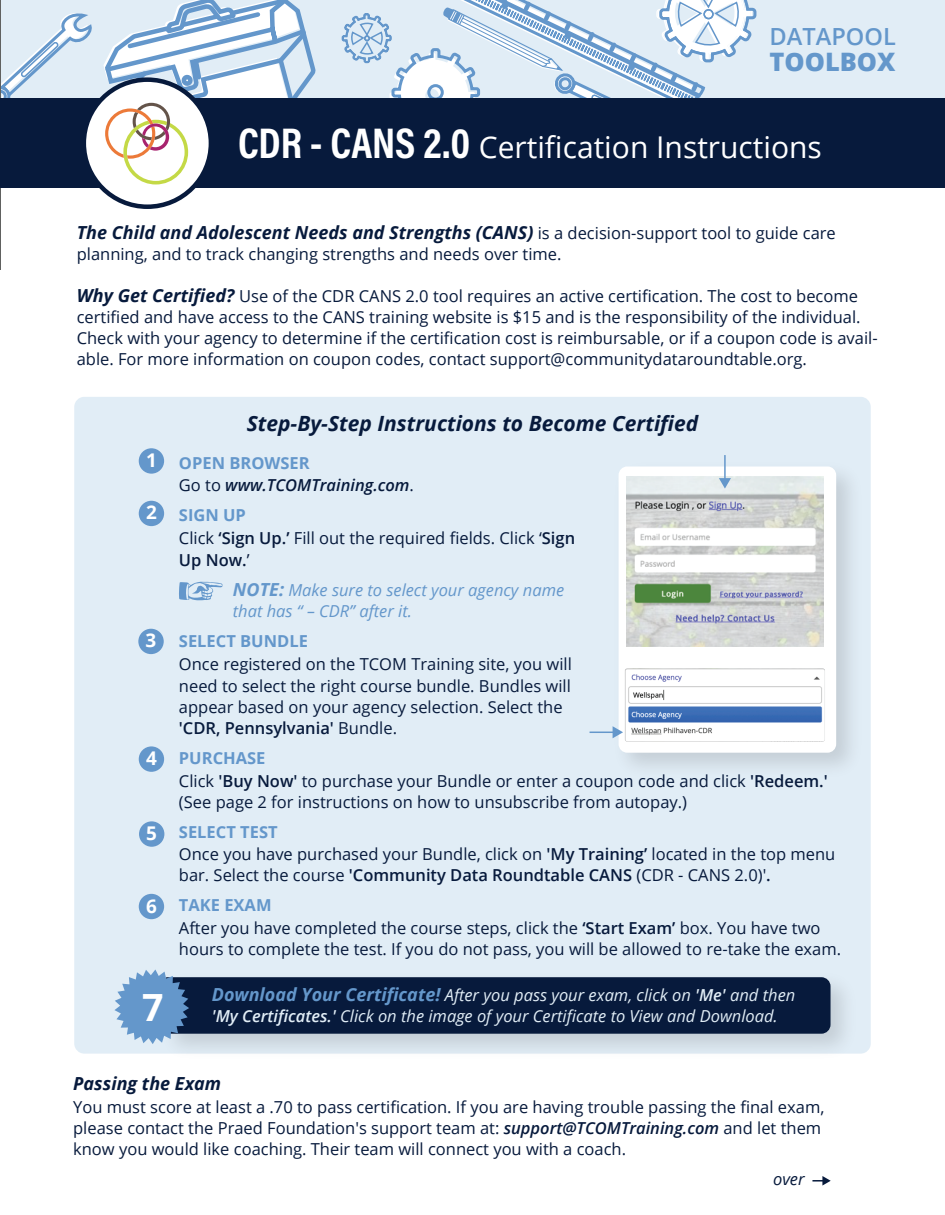
<style>
.page{position:relative;width:945px;height:1215px;background:#fff}
.page>*{position:absolute;margin:0;border:0;box-sizing:border-box;transform-origin:0 0}
.t1{font:700 37.5px "Open Sans";color:#fff}
.t2{font:30px "Open Sans";color:#fff}
.t3{font:800 25.35px "Open Sans";color:#6497cb}
.t4{font:600 23.55px "Open Sans";color:#6497cb}
.t5{font:italic 700 21px "Open Sans";color:#071a3c}
.t6{font:700 18.9px "Open Sans";color:#fff}
.t7{font:italic 700 18px "Open Sans";color:#071a3c}
.t8{font:16.5px/21px "Open Sans";color:#071a3c}
.t9{font:italic 16.5px "Open Sans";color:#e1edf6}
.t10{font:italic 16.5px/21px "Open Sans";color:#6497cb}
.t11{font:italic 600 16.5px/22.5px "Open Sans";color:#071a3c}
.t12{font:700 16.5px "Open Sans";color:#6497cb}
.t13{font:italic 16.5px "Open Sans";color:#071a3c}
.s1{font-family:"Acumin Pro Cond";font-weight:700;font-size:43.35px}
.s2{font-weight:400;font-style:normal;font-size:16.5px}
.s3{font-weight:700;font-style:italic;font-size:18px}
.s4{font-weight:700;font-style:normal;color:#6497cb}
.s5{font-weight:400;font-style:normal}
.s6{font-weight:700;color:#6497cb}
.s7{font-weight:600}
.s8{font-weight:700;font-size:18px}
.s9{font-weight:700;font-size:18px;color:#6497cb}
.s10{font-weight:600;font-style:italic}
</style>
<div class="page">
<div style="left:74px;top:397px;width:797px;height:657px;background:#e1edf6;border-radius:10px"></div>
<img style="left:612px;top:471px;width:239px;height:296px">
<div style="left:619px;top:466px;width:217px;height:287px;background:#fff;border-radius:9px"></div>
<div style="left:139px;top:448px;width:25px;height:26px;background:#6497cb;border-radius:50%"></div>
<img style="left:154px;top:969px;width:710px;height:85px">
<svg style="left:114px;top:970px;width:717px;height:74px"></svg>
<div style="left:139px;top:894px;width:25px;height:25px;background:#6497cb;border-radius:50%"></div>
<div style="left:139px;top:821px;width:25px;height:26px;background:#6497cb;border-radius:50%"></div>
<div style="left:139px;top:746px;width:25px;height:26px;background:#6497cb;border-radius:50%"></div>
<div style="left:138px;top:629px;width:26px;height:25px;background:#6497cb;border-radius:50%"></div>
<div style="left:139px;top:501px;width:25px;height:25px;background:#6497cb;border-radius:50%"></div>
<svg style="left:812px;top:1176px;width:19px;height:10px"></svg>
<img style="left:627px;top:476px;width:196px;height:170px">
<svg style="left:179px;top:582px;width:44px;height:19px"></svg>
<hr style="left:724px;top:455px;width:2px;height:25px;background:#6497cb">
<svg style="left:719px;top:478px;width:12px;height:11px"></svg>
<img style="left:625px;top:668px;width:200px;height:74px">
<svg style="left:590px;top:726px;width:33px;height:12px"></svg>
<div style="left:0;top:0;width:945px;height:143px;background:#e1edf6"></div>
<svg style="left:341px;top:0;width:416px;height:98px"></svg>
<svg style="left:1px;top:13px;width:91px;height:85px"></svg>
<hr style="left:0;top:0;width:1px;height:270px;background:#606160">
<div style="left:0;top:98px;width:945px;height:90px;background:#071a3c"></div>
<svg style="left:84px;top:80px;width:127px;height:127px;fill:#fff"></svg>
<svg style="left:102px;top:0;width:214px;height:185px"></svg>
<h3 class="t4" style="left:770px;top:21px;width:128px">DATAPOOL</h3>
<h3 class="t3" style="left:770px;top:42px;width:128px">TOOLBOX</h3>
<h2 class="t2" style="left:238px;top:127px;width:585px"><span class="s1">CDR - CANS 2.0</span> Certification Instructions</h2>
<p class="t7" style="left:77px;top:220px;width:761px">The Child and Adolescent Needs and Strengths (CANS) <span class="s2">is a decision-support tool to guide care</span></p>
<p class="t8" style="left:77px;top:244px;width:486px">planning, and to track changing strengths and needs over time.</p>
<p class="t8" style="left:77px;top:286px;width:802px"><span class="s3">Why Get Certified?</span> Use of the CDR CANS 2.0 tool requires an active certification. The cost to become certified and have access to the CANS training website is $15 and is the responsibility of the individual.<br>Check with your agency to determine if the certification cost is reimbursable, or if a coupon code is avail&shy;able. For more information on coupon codes, contact support@communitydataroundtable.org.</p>
<p class="t6" style="left:146px;top:447px;width:12px">1</p>
<p class="t6" style="left:146px;top:499px;width:12px">2</p>
<p class="t6" style="left:146px;top:627px;width:12px">3</p>
<p class="t6" style="left:146px;top:745px;width:12px">4</p>
<p class="t6" style="left:146px;top:820px;width:12px">5</p>
<p class="t6" style="left:146px;top:892px;width:12px">6</p>
<h1 class="t1" style="left:142px;top:981px;width:23px">7</h1>
<p class="t5" style="left:247px;top:408px;width:453px">Step-By-Step Instructions to Become Certified</p>
<p class="t11" style="left:179px;top:451px;width:237px"><span class="s4">OPEN BROWSER<br></span><span class="s5">Go to</span> www.TCOMTraining.com<span class="s5">.</span></p>
<p class="t8" style="left:179px;top:504px;width:398px;line-height:22.5px"><span class="s6">SIGN UP<br></span>Click <span class="s7">‘Sign Up.’</span> Fill out the required fields. Click ‘<span class="s7">Sign<br>Up Now.</span>’</p>
<p class="t10" style="left:233px;top:579px;width:333px"><span class="s8">NOTE:</span> Make sure to select your agency name that has “ – CDR” after it.</p>
<p class="t12" style="left:179px;top:630px;width:130px">SELECT BUNDLE</p>
<p class="t8" style="left:179px;top:652px;width:394px;line-height:22.5px">Once registered on the TCOM Training site, you will need to select the right course bundle. Bundles will</p>
<p class="t8" style="left:179px;top:696px;width:385px">appear based on your agency selection. Select the <span class="s7">'CDR, Pennsylvania'</span> Bundle.</p>
<p class="t8" style="left:179px;top:747px;width:650px;line-height:22.5px"><span class="s6">PURCHASE<br></span>Click <span class="s7">'Buy Now'</span> to purchase your Bundle or enter a coupon code and click <span class="s7">'Redeem.'</span></p>
<p class="t8" style="left:179px;top:791px;width:510px">(See page 2 for instructions on how to unsubscribe from autopay.)</p>
<p class="t8" style="left:179px;top:820px;width:658px;line-height:22.5px"><span class="s6">SELECT TEST<br></span>Once you have purchased your Bundle, click on <span class="s7">'My Training’</span> located in the top menu</p>
<p class="t8" style="left:179px;top:860px;width:593px;line-height:30px">bar. Select the course <span class="s7">'Community Data Roundtable CANS</span> (CDR - CANS 2.0)'<span class="s7">.<br></span><span class="s6">TAKE EXAM</span></p>
<p class="t8" style="left:179px;top:917px;width:664px">After you have completed the course steps, click the <span class="s7">‘Start Exam’</span> box. You have two hours to complete the test. If you do not pass, you will be allowed to re-take the exam.</p>
<p class="t9" style="left:212px;top:984px;width:585px"><span class="s9">Download Your Certificate!</span> After you pass your exam, click on <span class="s7">'Me'</span> and then</p>
<p class="t9" style="left:212px;top:1005px;width:567px"><span class="s7">'My Certificates.'</span> Click on the image of your Certificate to View and Download.</p>
<p class="t7" style="left:73px;top:1071px;width:150px">Passing the Exam</p>
<p class="t8" style="left:73px;top:1096px;width:753px">You must score at least a .70 to pass certification. If you are having trouble passing the final exam, please contact the Praed Foundation's support team at: <span class="s10">support@TCOMTraining.com</span> and let them know you would like coaching. Their team will connect you with a coach.</p>
<p class="t13" style="left:773px;top:1168px;width:33px">over</p>
</div>
